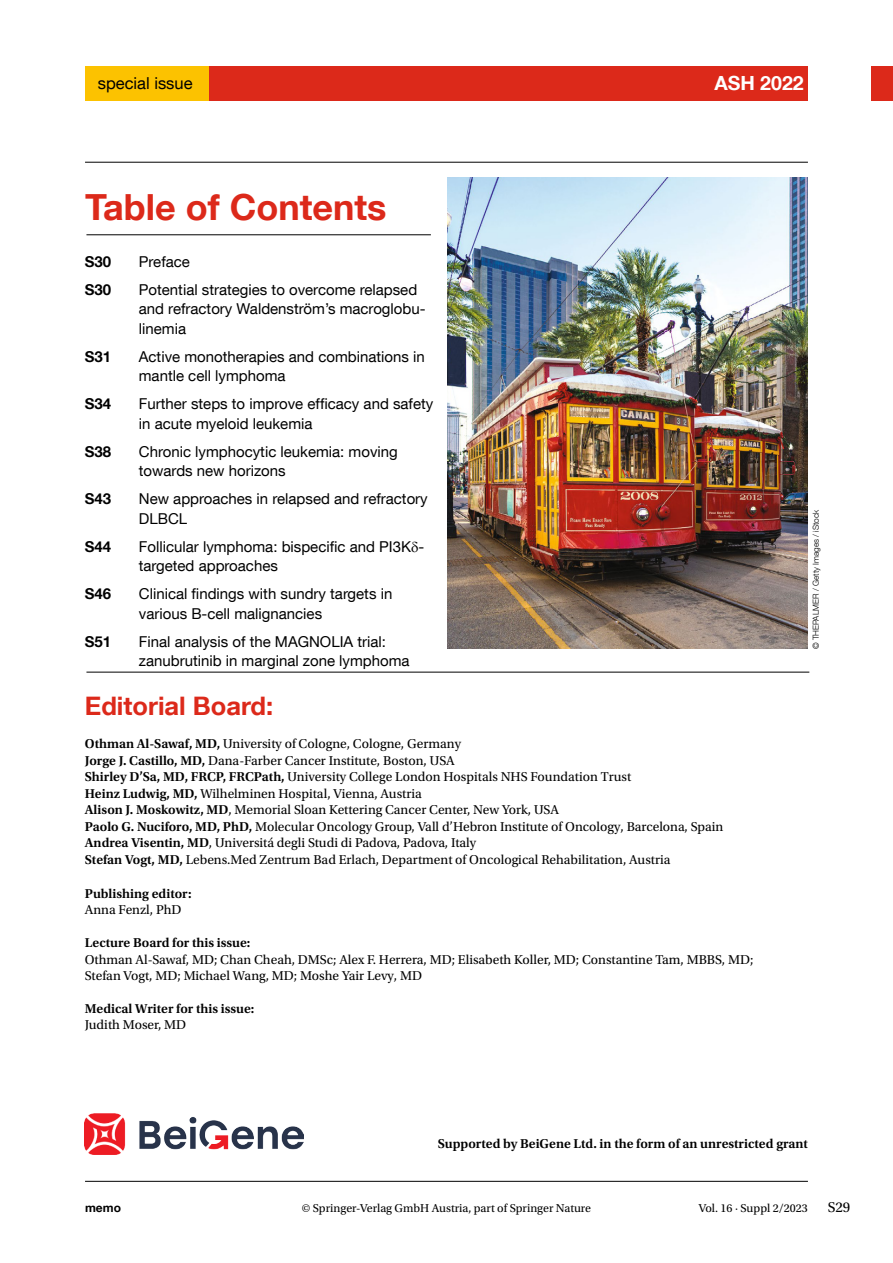
<style>
.page{position:relative;width:893px;height:1263px;background:#fff}
.page>*{position:absolute;margin:0;border:0;box-sizing:border-box;transform-origin:0 0}
.t1{font:700 36px "Helvetica Neue LT Com";color:#dc291a}
.t2{font:700 25.5px "Helvetica Neue LT Com";color:#dc291a}
.t3{font:700 19.5px "Helvetica Neue LT Com";color:#fff}
.t4{font:16.5px "Helvetica Neue LT Com Roman 2";color:#000}
.t5{font:15px/19.5px "Helvetica Neue LT Com Roman 2";color:#000}
.t6{font:15px "Helvetica Neue LT Com";color:#000}
.t7{font:700 15px "Helvetica Neue LT Com";color:#000}
.t8{font:15px "Utopia Std";color:#000}
.t9{font:13.5px/16.5px "Utopia Std";color:#000}
.t10{font:600 13.5px "Utopia Std";color:#000}
.t11{font:12px "Utopia Std Regular 2";color:#000}
.t12{font:12px "Utopia Std";color:#000}
.t13{font:700 12px "Helvetica Neue LT Com";color:#000}
.t14{font:300 8.25px "Helvetica Neue LT Com";color:#000}
.s1{font-family:"Helvetica Neue LT Com Roman 2"}
.s2{font-weight:600}
</style>
<div class="page">
<div style="left:872px;top:66px;width:21px;height:34px;background:#dc291a"></div>
<hr style="left:85px;top:162px;width:723px;height:1px;background:#000">
<hr style="left:85px;top:1181px;width:723px;height:1px;background:#000">
<div style="left:85px;top:66px;width:723px;height:34px;background:#dc291a"></div>
<div style="left:85px;top:66px;width:123px;height:34px;background:#fcc200"></div>
<hr style="left:86px;top:235px;width:345px;height:1px;background:#000">
<hr style="left:86px;top:672px;width:723px;height:1px;background:#000">
<img style="left:448px;top:178px;width:360px;height:471px">
<img style="left:85px;top:1113px;width:218px;height:42px">
<p class="t4" style="left:98px;top:73px;width:96px">special issue</p>
<h3 class="t3" style="left:706px;top:71px;width:80px">ASH 202</h3>
<h3 class="t3" style="left:714px;top:71px;width:91px">ASH 2022</h3>
<h1 class="t1" style="left:85px;top:184px;width:303px">Table of Contents</h1>
<p class="t7" style="left:85px;top:252px;width:28px">S30</p>
<p class="t5" style="left:139px;top:251px;width:53px">Preface</p>
<p class="t7" style="left:85px;top:280px;width:28px">S30</p>
<p class="t5" style="left:139px;top:279px;width:288px">Potential strategies to overcome relapsed and refractory Waldenström’s macroglobu&shy;linemia</p>
<p class="t7" style="left:85px;top:347px;width:28px">S31</p>
<p class="t5" style="left:139px;top:346px;width:287px">Active monotherapies and combinations in mantle cell lymphoma</p>
<p class="t7" style="left:85px;top:395px;width:28px">S34</p>
<p class="t6" style="left:139px;top:395px;width:296px">Further steps to improve efficacy and safety</p>
<p class="t5" style="left:139px;top:413px;width:175px">in acute myeloid leukemia</p>
<p class="t7" style="left:85px;top:442px;width:28px">S38</p>
<p class="t5" style="left:139px;top:441px;width:260px">Chronic lymphocytic leukemia: moving towards new horizons</p>
<p class="t7" style="left:85px;top:490px;width:28px">S43</p>
<p class="t5" style="left:139px;top:489px;width:290px">New approaches in relapsed and refractory<br>DLBCL</p>
<p class="t7" style="left:85px;top:537px;width:28px">S44</p>
<p class="t6" style="left:139px;top:537px;width:287px">Follicular lymphoma: bispecific and PI3K <span class="s1">-</span></p>
<p class="t5" style="left:139px;top:556px;width:141px">targeted approaches</p>
<p class="t7" style="left:85px;top:585px;width:28px">S46</p>
<p class="t6" style="left:139px;top:585px;width:255px">Clinical findings with sundry targets in</p>
<p class="t5" style="left:139px;top:603px;width:185px">various B-cell malignancies</p>
<p class="t7" style="left:85px;top:632px;width:28px">S51</p>
<p class="t6" style="left:139px;top:632px;width:249px">Final analysis of the MAGNOLIA trial:</p>
<p class="t5" style="left:139px;top:651px;width:272px">zanubrutinib in marginal zone lymphoma</p>
<h2 class="t2" style="left:85px;top:690px;width:190px">Editorial Board:</h2>
<p class="t9" style="left:85px;top:736px;width:640px"><span class="s2">Othman Al-Sawaf, MD,</span> University of Cologne, Cologne, Germany<br><span class="s2">Jorge J. Castillo, MD,</span> Dana-Farber Cancer Institute, Boston, USA<br><span class="s2">Shirley D’Sa, MD, FRCP, FRCPath,</span> University College London Hospitals NHS Foundation Trust<br><span class="s2">Heinz Ludwig, MD,</span> Wilhelminen Hospital, Vienna, Austria<br><span class="s2">Alison J. Moskowitz, MD</span>, Memorial Sloan Kettering Cancer Center, New York, USA<br><span class="s2">Paolo G. Nuciforo, MD, PhD,</span> Molecular Oncology Group, Vall d’Hebron Institute of Oncology, Barcelona, Spain <span class="s2">Andrea Visentin, MD</span>, Universitá degli Studi di Padova, Padova, Italy<br><span class="s2">Stefan Vogt, MD,</span> Lebens.Med Zentrum Bad Erlach, Department of Oncological Rehabilitation, Austria</p>
<p class="t10" style="left:85px;top:886px;width:108px">Publishing editor:</p>
<p class="t9" style="left:85px;top:902px;width:98px">Anna Fenzl, PhD</p>
<p class="t10" style="left:85px;top:935px;width:167px">Lecture Board for this issue:</p>
<p class="t9" style="left:85px;top:951px;width:670px">Othman Al-Sawaf, MD; Chan Cheah, DMSc; Alex F. Herrera, MD; Elisabeth Koller, MD; Constantine Tam, MBBS, MD;<br>Stefan Vogt, MD; Michael Wang, MD; Moshe Yair Levy, MD</p>
<p class="t10" style="left:85px;top:1001px;width:171px">Medical Writer for this issue:</p>
<p class="t9" style="left:85px;top:1017px;width:103px">Judith Moser, MD</p>
<p class="t14" style="left:811px;top:649px;width:141px;rotate:-90deg">© THEPALMER / Getty Images / iStock</p>
<p class="t10" style="left:438px;top:1136px;width:372px">Supported by BeiGene Ltd. in the form of an unrestricted grant</p>
<p class="t13" style="left:85px;top:1200px;width:37px">memo</p>
<p class="t11" style="left:302px;top:1201px;width:291px">© Springer-Verlag GmbH Austria, part of Springer Nature</p>
<p class="t12" style="left:699px;top:1201px;width:111px">Vol. 16 · Suppl 2/2023</p>
<p class="t8" style="left:828px;top:1199px;width:24px">S29</p>
</div>
